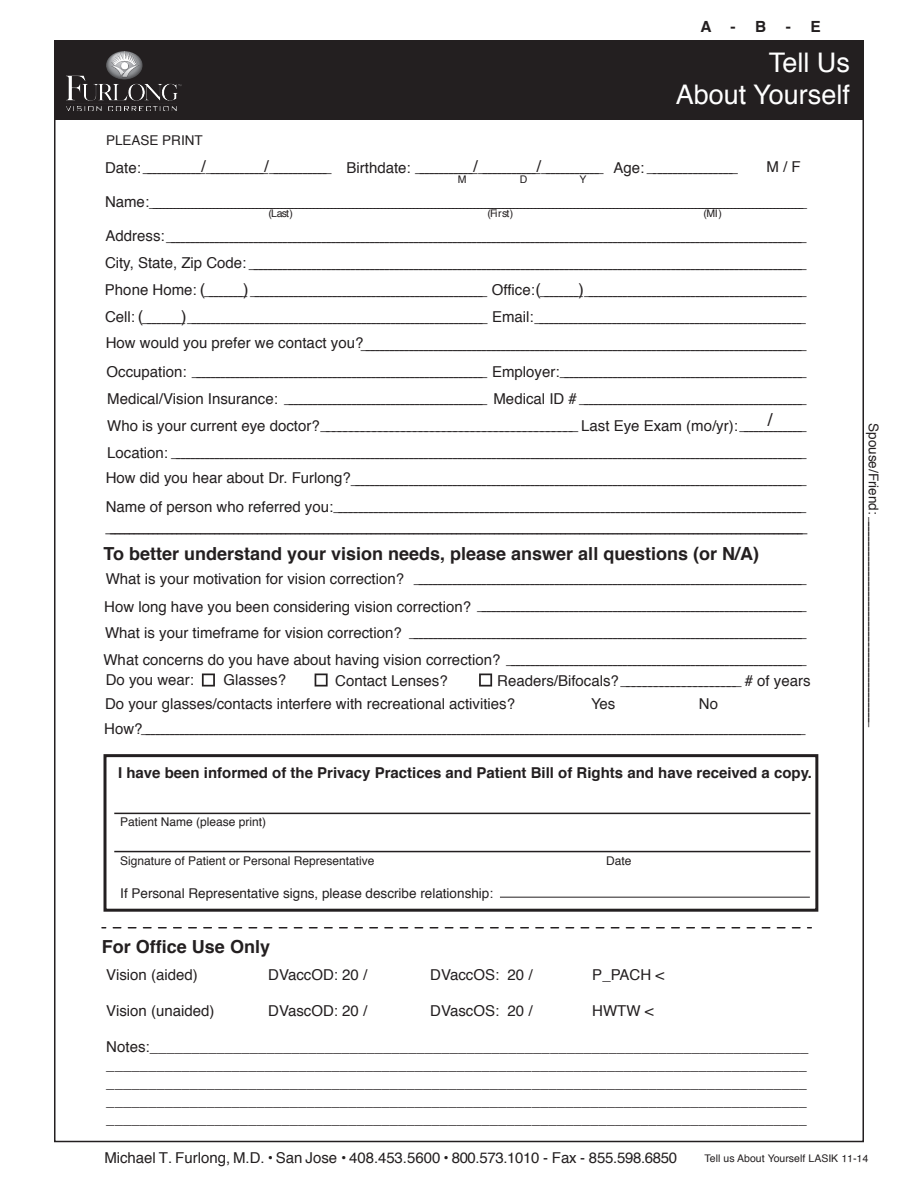
<style>
.page{position:relative;width:918px;height:1188px;background:#fff}
.page>*{position:absolute;margin:0;border:0;box-sizing:border-box;transform-origin:0 0}
.t1{font:27px/32.4px "Helvetica";color:#fff;text-align:right}
.t2{font:700 18px "Helvetica";color:#231f20}
.t3{font:18px "Helvetica";color:#231f20}
.t4{font:16.5px/27px "Helvetica";color:#231f20;text-align:right}
.t5{font:700 15.45px "Helvetica";color:#231f20}
.t6{font:15px/18px "Helvetica";color:#231f20}
.t7{font:700 15px "Helvetica";color:#231f20}
.t8{font:13.5px "Helvetica";color:#231f20}
.t9{font:12px "Helvetica";color:#231f20}
.t10{font:10.5px "Helvetica";color:#231f20}
.s1{font-size:15px}
.s2{font-size:16.5px}
</style>
<div class="page">
<svg style="left:202px;top:674px;width:13px;height:13px"></svg>
<svg style="left:315px;top:674px;width:13px;height:13px"></svg>
<svg style="left:479px;top:674px;width:13px;height:13px"></svg>
<div style="left:104px;top:754px;width:714px;height:158px;border:3px solid #231f20"></div>
<div style="left:54px;top:40px;width:810px;height:80px;background:#231f20"></div>
<img style="left:66px;top:51px;width:115px;height:60px">
<hr style="left:114px;top:813px;width:696px;height:1px;background:#231f20">
<hr style="left:114px;top:851px;width:696px;height:1px;background:#231f20">
<hr style="left:500px;top:897px;width:310px;height:1px;background:#231f20">
<svg style="left:113px;top:927px;width:698px;height:1px"></svg>
<p class="t5" style="left:701px;top:14px;width:37px">A -</p>
<p class="t5" style="left:755px;top:14px;width:13px">B</p>
<p class="t5" style="left:786px;top:14px;width:36px">- E</p>
<p class="t8" style="left:106px;top:130px;width:98px">PLEASE PRINT</p>
<h1 class="t1" style="left:676px;top:47px;width:176px">Tell Us<br>About Yourself</h1>
<p class="t4" style="left:105px;top:153px;width:228px"><span class="s1">D a t e :</span> ____________/ ____________/ ____________</p>
<p class="t4" style="left:346px;top:153px;width:259px"><span class="s1">B i r t h d a t e :</span> ____________/ ____________/ ____________</p>
<p class="t4" style="left:614px;top:153px;width:126px"><span class="s1">A g e :</span> _________________</p>
<p class="t10" style="left:458px;top:171px;width:10px">M</p>
<p class="t10" style="left:520px;top:171px;width:9px">D</p>
<p class="t10" style="left:580px;top:171px;width:9px">Y</p>
<p class="t6" style="left:105px;top:193px;width:704px">N a m e : _______________________________________________________________________________________________________________________________________________________________________________________</p>
<p class="t10" style="left:269px;top:205px;width:26px">(Last)</p>
<p class="t10" style="left:487px;top:205px;width:28px">(First)</p>
<p class="t10" style="left:704px;top:205px;width:20px">(MI)</p>
<p class="t4" style="left:105px;top:222px;width:703px"><span class="s1">A d d r e s s :</span> ___________________________________________________________________________________________________________________________________ <span class="s1">C i t y , S t a t e , Z i p C o d e :</span> __________________________________________________________________________________________________________________ <span class="s1">P h o n e H o m e :</span> ( ________) ________________________________________________ <span class="s1">O f f i c e :</span> ( ________) _____________________________________________ <span class="s1">C e l l :</span> ( ________) _____________________________________________________________ <span class="s1">E m a i l :</span> _______________________________________________________ ___________________________________________________________________________________________<br><span class="s1">O c c u p a t i o n :</span> ____________________________________________________________ <span class="s1">E m p l o y e r :</span> __________________________________________________ <span class="s1">M e d i c a l / V i s i o n I n s u r a n c e :</span> _________________________________________ <span class="s1">M e d i c a l I D #</span> ______________________________________________ <span class="s1">W h o i s y o u r c u r r e n t e y e d o c t o r ?</span> ____________________________________________ <span class="s1">L a s t E y e E x a m ( m o / y r ) :</span> _____________ <span class="s1">L o c a t i o n :</span> __________________________________________________________________________________________________________________________________ <span class="s1">H o w d i d y o u h e a r a b o u t D r . F u r l o n g ?</span> _____________________________________________________________________________________________ <span class="s1">N a m e o f p e r s o n w h o r e f e r r e d y o u :</span> _____________________________________________________________________________________________</p>
<p class="t2" style="left:106px;top:511px;width:704px">___________________________________________________________________________________________________________________________________________________</p>
<p class="t6" style="left:767px;top:158px;width:36px">M / F</p>
<p class="t6" style="left:106px;top:334px;width:259px">How would you prefer we contact you?</p>
<p class="t3" style="left:768px;top:406px;width:7px">/</p>
<p class="t2" style="left:104px;top:539px;width:657px">To better understand your vision needs, please answer all questions (or N/A)</p>
<p class="t6" style="left:104px;top:566px;width:368px;line-height:27.8px">What is your motivation for vision correction?<br>How long have you been considering vision correction?</p>
<p class="t4" style="left:104px;top:564px;width:705px">________________________________________________________________________________ ___________________________________________________________________<br><span class="s1">W h a t i s y o u r t i m e f r a m e f o r v i s i o n c o r r e c t i o n ?</span> _________________________________________________________________________________ <span class="s1">W h a t c o n c e r n s d o y o u h a v e a b o u t h a v i n g v i s i o n c o r r e c t i o n ?</span> _____________________________________________________________</p>
<p class="t6" style="left:497px;top:672px;width:315px">R e a d e r s / B i f o c a l s ? <span class="s2">_____________________</span> # o f y e a r s</p>
<p class="t4" style="left:104px;top:714px;width:703px"><span class="s1">H o w ?</span> ________________________________________________________________________________________________________________________________________</p>
<p class="t6" style="left:106px;top:671px;width:90px">Do you wear:</p>
<p class="t6" style="left:224px;top:671px;width:64px">Glasses?</p>
<p class="t6" style="left:105px;top:669px;width:412px;line-height:23.2px;text-indent:230px">Contact Lenses?<br>Do your glasses/contacts interfere with recreational activities?</p>
<p class="t6" style="left:591px;top:695px;width:26px">Yes</p>
<p class="t6" style="left:699px;top:695px;width:21px">No</p>
<p class="t7" style="left:118px;top:761px;width:696px">I have been informed of the Privacy Practices and Patient Bill of Rights and have received a copy.</p>
<p class="t9" style="left:120px;top:813px;width:148px">Patient Name (please print)</p>
<p class="t9" style="left:120px;top:851px;width:256px">Signature of Patient or Personal Representative</p>
<p class="t9" style="left:606px;top:851px;width:27px">Date</p>
<p class="t8" style="left:120px;top:883px;width:374px">If Personal Representative signs, please describe relationship:</p>
<p class="t2" style="left:102px;top:932px;width:170px">For Office Use Only</p>
<p class="t6" style="left:106px;top:966px;width:93px">Vision (aided)</p>
<p class="t6" style="left:268px;top:966px;width:100px">DVaccOD: 20 /</p>
<p class="t6" style="left:430px;top:966px;width:104px">DVaccOS: 20 /</p>
<p class="t6" style="left:592px;top:966px;width:73px">P_PACH &lt;</p>
<p class="t6" style="left:106px;top:1002px;width:110px">Vision (unaided)</p>
<p class="t6" style="left:268px;top:1002px;width:100px">DVascOD: 20 /</p>
<p class="t6" style="left:430px;top:1002px;width:104px">DVascOS: 20 /</p>
<p class="t6" style="left:592px;top:1002px;width:63px">HWTW &lt;</p>
<p class="t6" style="left:106px;top:1038px;width:704px;text-align:justify">Notes:_______________________________________________________________________________ ____________________________________________________________________________________ ____________________________________________________________________________________ ____________________________________________________________________________________ ____________________________________________________________________________________</p>
<p class="t8" style="left:884px;top:423px;width:93px;rotate:90deg">Spouse/Friend:</p>
<p class="t4" style="left:889px;top:517px;width:212px;rotate:90deg">_________________________________________</p>
<p class="t6" style="left:105px;top:1150px;width:574px">Michael T. Furlong, M.D. • San Jose • 408.453.5600 • 800.573.1010 - Fax - 855.598.6850</p>
<p class="t10" style="left:705px;top:1150px;width:135px">Tell us About Yourself LASIK</p>
<p class="t10" style="left:842px;top:1150px;width:28px;rotate:2deg">11-14</p>
</div>
